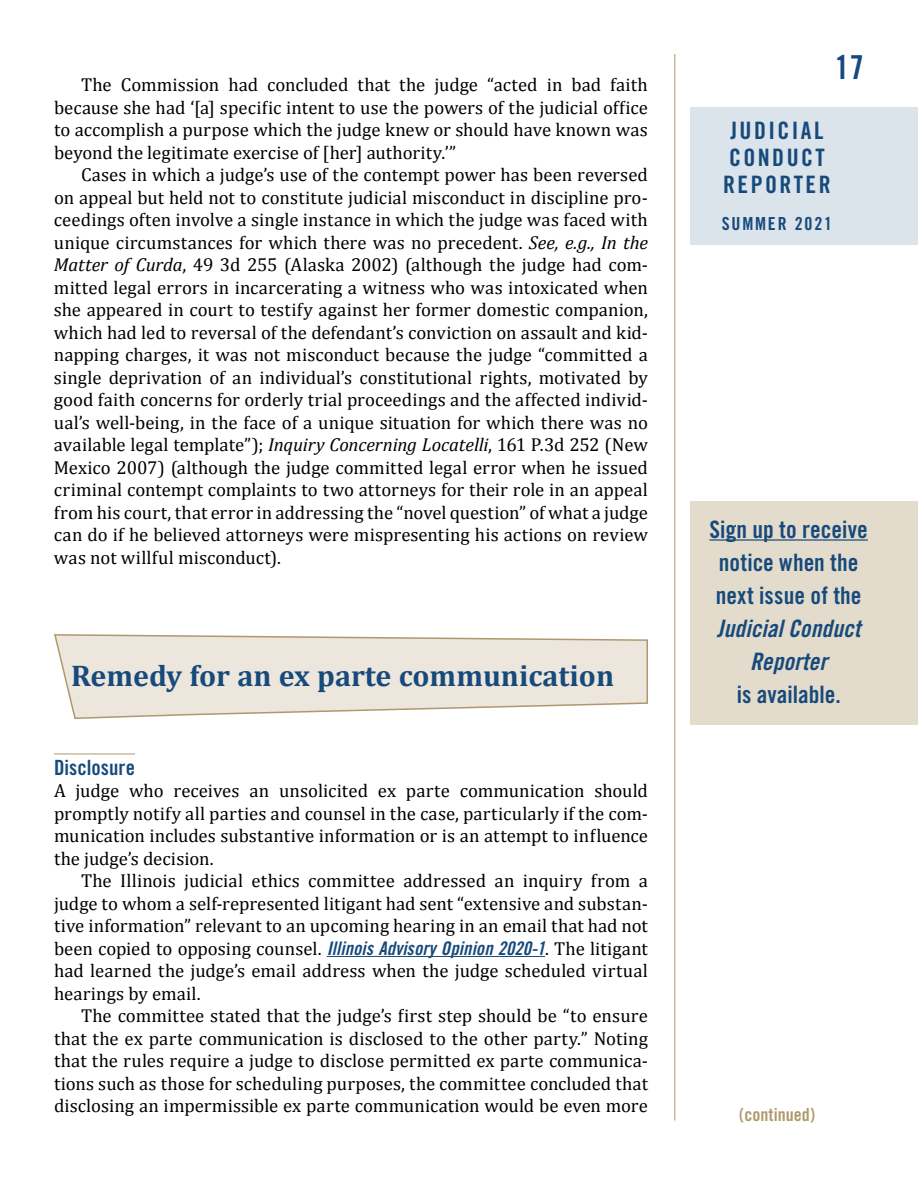
<style>
.page{position:relative;width:918px;height:1188px;background:#fff}
.page>*{position:absolute;margin:0;border:0;box-sizing:border-box;transform-origin:0 0}
.t1{font:33px "Trade Gothic Bold Cond Twenty";color:#174a7c}
.t2{font:700 30px "Cambria";color:#174a7c}
.t3{font:24px/33px "Trade Gothic Bold Cond Twenty";letter-spacing:.01em;color:#174a7c}
.t4{font:24px/27px "Trade Gothic Bold Cond Twenty";letter-spacing:.1em;color:#174a7c;text-align:center}
.t5{font:24px/33px "Trade Gothic Bold Cond Twenty Obl";letter-spacing:.005em;color:#174a7c;text-align:center}
.t6{font:21px "Trade Gothic Bold Cond Twenty";letter-spacing:.005em;color:#174a7c}
.t7{font:18.75px/22.5px "Cambria";color:#000;text-align:justify}
.t8{font:18px "Trade Gothic Bold Cond Twenty";color:#af986c}
.t9{font:18px "Trade Gothic Bold Cond Twenty";letter-spacing:.1em;color:#174a7c}
.s1{font-style:italic}
.s2{font-family:"Trade Gothic Bold Cond Twenty Obl";color:#174a7c}
</style>
<div class="page">
<div style="left:690px;top:107px;width:228px;height:138px;background:#dce4eb"></div>
<hr style="left:675px;top:54px;width:1px;height:1066px;background:#af986c">
<hr style="left:54px;top:754px;width:81px;height:1px;background:#af986c">
<hr style="left:327px;top:956px;width:218px;height:1px;background:#174a7c">
<svg style="left:54px;top:634px;width:594px;height:85px;background:#ece6dc"></svg>
<div style="left:690px;top:501px;width:228px;height:224px;background:#e3dbcb"></div>
<hr style="left:709px;top:539px;width:159px;height:2px;background:#174a7c">
<p class="t7" style="left:54px;top:73px;width:595px;text-indent:27px">The Commission had concluded that the judge “acted in bad faith because she had ‘[a] specific intent to use the powers of the judicial office to accomplish a purpose which the judge knew or should have known was beyond the legitimate exercise of [her] authority.’”</p>
<p class="t7" style="left:54px;top:163px;width:596px;text-indent:27px">Cases in which a judge’s use of the contempt power has been reversed on appeal but held not to constitute judicial misconduct in discipline pro&shy;ceedings often involve a single instance in which the judge was faced with unique circumstances for which there was no precedent. <span class="s1">See, e.g., In the Matter of Curda</span>, 49 3d 255 (Alaska 2002) (although the judge had com&shy;mitted legal errors in incarcerating a witness who was intoxicated when she appeared in court to testify against her former domestic companion, which had led to reversal of the defendant’s conviction on assault and kid&shy;napping charges, it was not misconduct because the judge “committed a single deprivation of an individual’s constitutional rights, motivated by good faith concerns for orderly trial proceedings and the affected individ&shy;ual’s well-being, in the face of a unique situation for which there was no available legal template”); <span class="s1">Inquiry Concerning Locatelli</span>, 161 P.3d 252 (New Mexico 2007) (although the judge committed legal error when he issued criminal contempt complaints to two attorneys for their role in an appeal from his court, that error in addressing the “novel question” of what a judge can do if he believed attorneys were mispresenting his actions on review was not willful misconduct).</p>
<h2 class="t2" style="left:71px;top:655px;width:544px">Remedy for an ex parte communication</h2>
<p class="t6" style="left:54px;top:754px;width:83px">Disclosure</p>
<p class="t7" style="left:54px;top:779px;width:596px">A judge who receives an unsolicited ex parte communication should promptly notify all parties and counsel in the case, particularly if the com&shy;munication includes substantive information or is an attempt to influence the judge’s decision.</p>
<p class="t7" style="left:54px;top:869px;width:596px;text-indent:27px">The Illinois judicial ethics committee addressed an inquiry from a judge to whom a self-represented litigant had sent “extensive and substan&shy;tive information” relevant to an upcoming hearing in an email that had not been copied to opposing counsel. <span class="s2">Illinois Advisory Opinion 2020-1</span>. The litigant had learned the judge’s email address when the judge scheduled virtual hearings by email.</p>
<p class="t7" style="left:54px;top:1004px;width:596px;text-indent:27px">The committee stated that the judge’s first step should be “to ensure that the ex parte communication is disclosed to the other party.” Noting that the rules require a judge to disclose permitted ex parte communica&shy;tions such as those for scheduling purposes, the committee concluded that disclosing an impermissible ex parte communication would be even more</p>
<h1 class="t1" style="left:835px;top:47px;width:31px">17</h1>
<p class="t4" style="left:723px;top:116px;width:109px">JUDICIAL<br>CONDUCT<br>REPORTER</p>
<p class="t9" style="left:722px;top:213px;width:112px">SUMMER 2021</p>
<p class="t3" style="left:709px;top:512px;width:160px">Sign up to receive notice when the next issue of the</p>
<p class="t5" style="left:717px;top:611px;width:145px">Judicial Conduct<br>Reporter</p>
<p class="t3" style="left:737px;top:677px;width:106px">is available.</p>
<p class="t8" style="left:739px;top:1103px;width:78px">(continued)</p>
</div>
